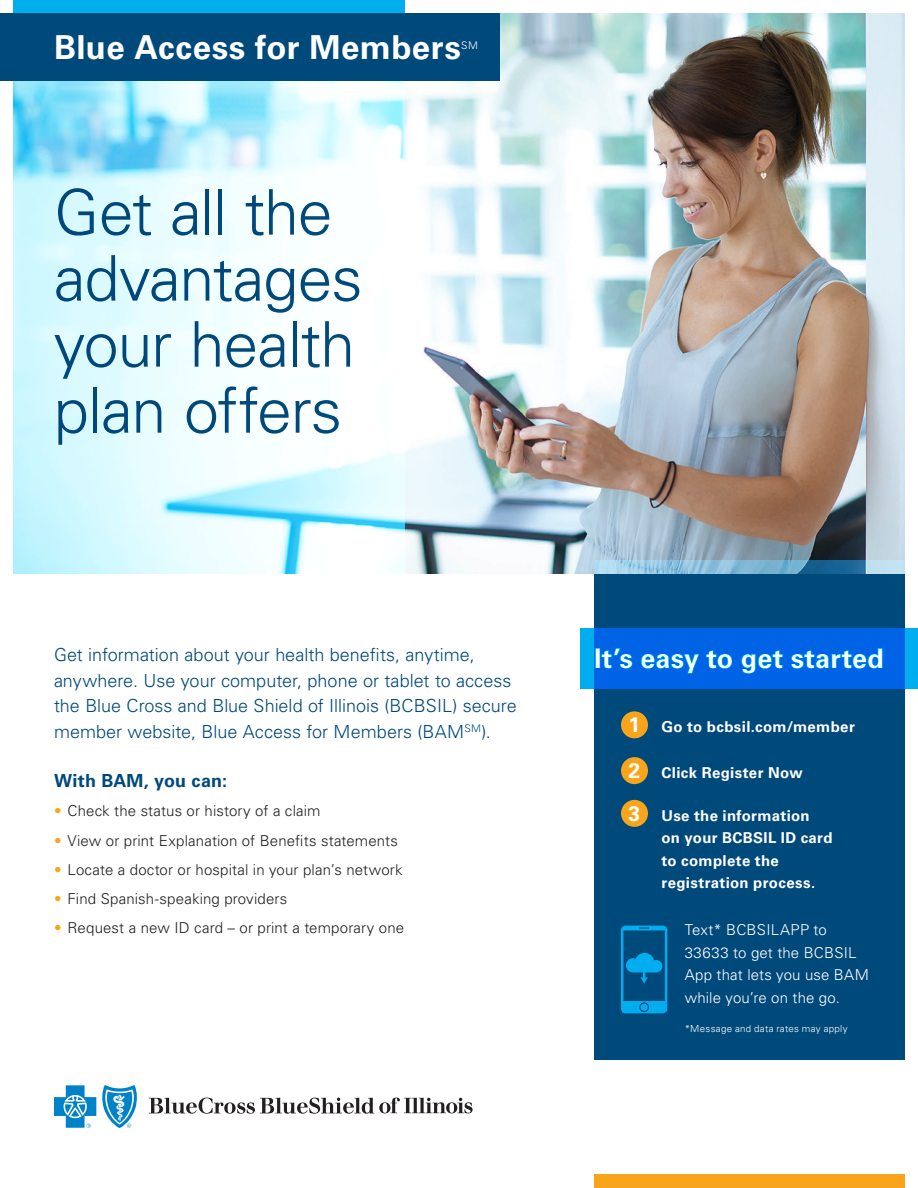
<style>
.page{position:relative;width:918px;height:1188px;background:#fff}
.page>*{position:absolute;margin:0;border:0;box-sizing:border-box;transform-origin:0 0}
.t1{font:300 63px/66px "Univers LT Std";letter-spacing:-.02em;color:#00497b}
.t2{font:700 33px "Univers LT Std";letter-spacing:.015em;color:#fff}
.t3{font:700 27px "Univers LT Std";letter-spacing:.005em;color:#fff}
.t4{font:300 18px/25.5px "Univers LT Std";color:#00497b}
.t5{font:700 18px "Univers LT Std";letter-spacing:.01em;color:#00497b}
.t6{font:300 15px "Univers LT Std";letter-spacing:.01em;color:#231f20}
.t7{font:700 15px/22.5px "Univers LT Std";letter-spacing:.025em;color:#fff}
.t8{font:300 15px/22.5px "Univers LT Std";letter-spacing:.01em;color:#fff}
.t9{font:300 10.5px "Univers LT Std";color:#fff}
.t10{font:300 9.75px "Univers LT Std";letter-spacing:.03em;color:#fff}
.s1{color:#f9a51b}
.s2{font-size:21px}
</style>
<div class="page">
<img style="left:405px;top:14px;width:499px;height:560px">
<svg style="left:149px;top:1098px;width:324px;height:16px"></svg>
<svg style="left:54px;top:1085px;width:83px;height:43px"></svg>
<div style="left:594px;top:560px;width:310px;height:500px;background:#00497b"></div>
<div style="left:594px;top:1174px;width:310px;height:14px;background:#f9a51b"></div>
<svg style="left:621px;top:926px;width:46px;height:87px"></svg>
<svg style="left:14px;top:0;width:391px;height:574px"></svg>
<div style="left:621px;top:711px;width:27px;height:27px;background:#f9a51b;border-radius:50%"></div>
<div style="left:621px;top:757px;width:27px;height:27px;background:#f9a51b;border-radius:50%"></div>
<div style="left:621px;top:800px;width:27px;height:27px;background:#f9a51b;border-radius:50%"></div>
<div style="left:0;top:14px;width:500px;height:67px;background:#00497b"></div>
<svg style="left:580px;top:628px;width:338px;height:60px;background:#0068e6"></svg>
<h2 class="t2" style="left:54px;top:28px;width:408px">Blue Access for Members</h2>
<p class="t9" style="left:461px;top:39px;width:18px">SM</p>
<h1 class="t1" style="left:54px;top:179px;width:310px">Get all the advantages your health plan offers</h1>
<p class="t4" style="left:54px;top:642px;width:464px">Get information about your health benefits, anytime, anywhere. Use your computer, phone or tablet to access the Blue Cross and Blue Shield of Illinois (BCBSIL) secure member website, Blue Access for Members (BAM<sup>SM</sup>).</p>
<p class="t5" style="left:54px;top:770px;width:175px">With BAM, you can:</p>
<p class="t6" style="left:54px;top:802px;width:268px"><span class="s1">•</span> Check the status or history of a claim</p>
<p class="t6" style="left:54px;top:831px;width:345px"><span class="s1">•</span> View or print Explanation of Benefits statements</p>
<p class="t6" style="left:54px;top:860px;width:350px"><span class="s1">•</span> Locate a doctor or hospital in your plan’s network</p>
<p class="t6" style="left:54px;top:890px;width:235px"><span class="s1">•</span> Find Spanish-speaking providers</p>
<p class="t6" style="left:54px;top:919px;width:352px"><span class="s1">•</span> Request a new ID card – or print a temporary one</p>
<p class="t8" style="left:685px;top:919px;width:186px">Text* BCBSILAPP to<br>33633 to get the BCBSIL<br>App that lets you use BAM while you’re on the go.</p>
<p class="t10" style="left:685px;top:1023px;width:164px">*Message and data rates may apply</p>
<h3 class="t3" style="left:594px;top:642px;width:292px">It’s easy to get started</h3>
<p class="t7" style="left:629px;top:716px;width:228px"><span class="s2">1</span> Go to bcbsil.com/member</p>
<p class="t7" style="left:629px;top:762px;width:176px"><span class="s2">2</span> Click Register Now</p>
<p class="t7" style="left:662px;top:804px;width:173px;text-indent:-33px"><span class="s2">3</span> Use the information<br>on your BCBSIL ID card to complete the registration process.</p>
</div>
